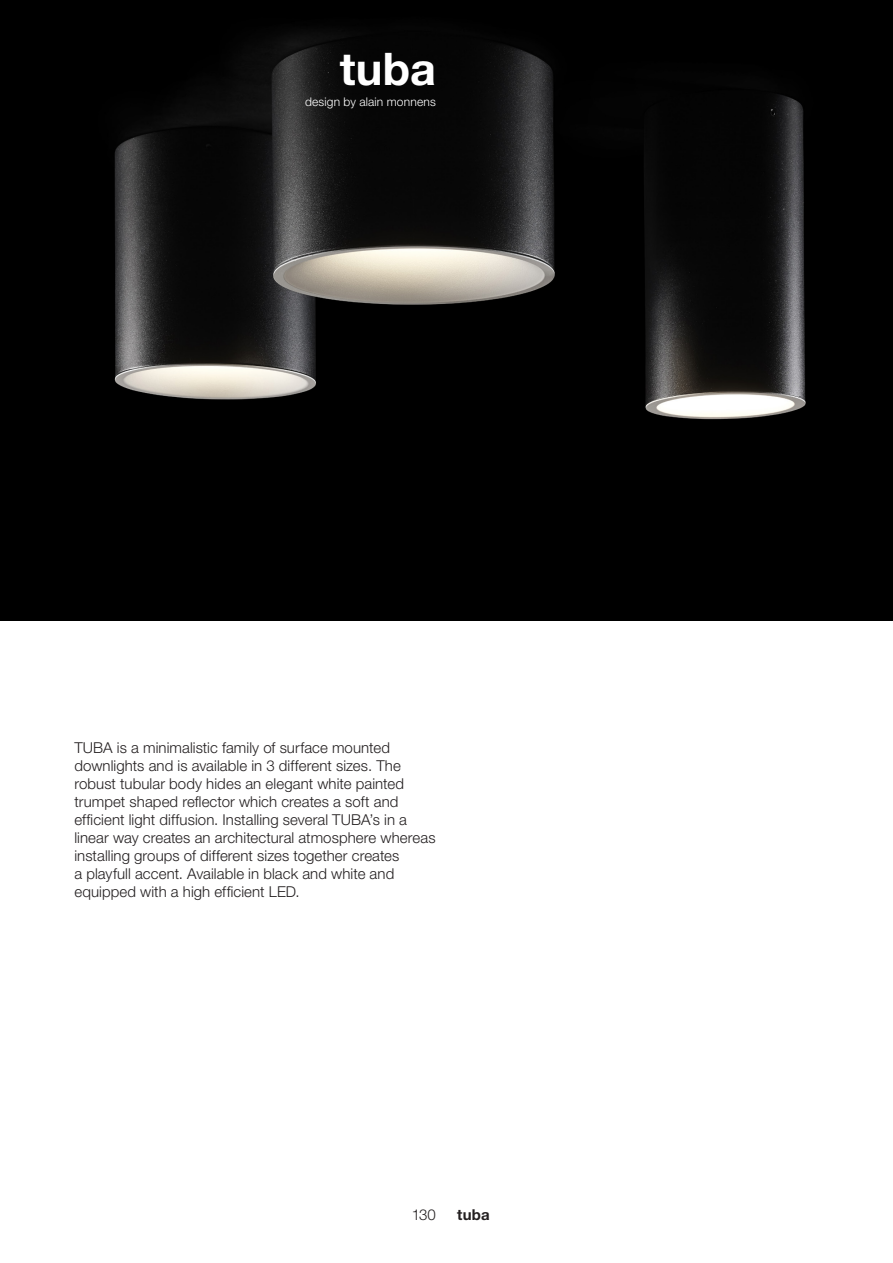
<style>
.page{position:relative;width:893px;height:1263px;background:#fff}
.page>*{position:absolute;margin:0;border:0;box-sizing:border-box;transform-origin:0 0}
.t1{font:700 45px "Helvetica Neue LT Pro";color:#fff}
.t2{font:300 15px/18px "Helvetica Neue LT Pro";letter-spacing:.005em;color:#231f20}
.t3{font:700 15px "Helvetica Neue LT Pro";color:#231f20}
.t4{font:300 12px "Helvetica Neue LT Pro";letter-spacing:.015em;color:#fff}
</style>
<div class="page">
<img style="left:0;top:0;width:893px;height:621px">
<p class="t1" style="left:340px;top:41px;width:98px">tuba</p>
<p class="t4" style="left:305px;top:95px;width:132px">design by alain monnens</p>
<p class="t2" style="left:74px;top:738px;width:363px">TUBA is a minimalistic family of surface mounted downlights and is available in 3 different sizes. The robust tubular body hides an elegant white painted trumpet shaped reflector which creates a soft and efficient light diffusion. Installing several TUBA’s in a linear way creates an architectural atmosphere whereas installing groups of different sizes together creates<br>a playfull accent. Available in black and white and equipped with a high efficient LED.</p>
<p class="t2" style="left:412px;top:1206px;width:26px">130</p>
<p class="t3" style="left:457px;top:1206px;width:34px">tuba</p>
</div>
